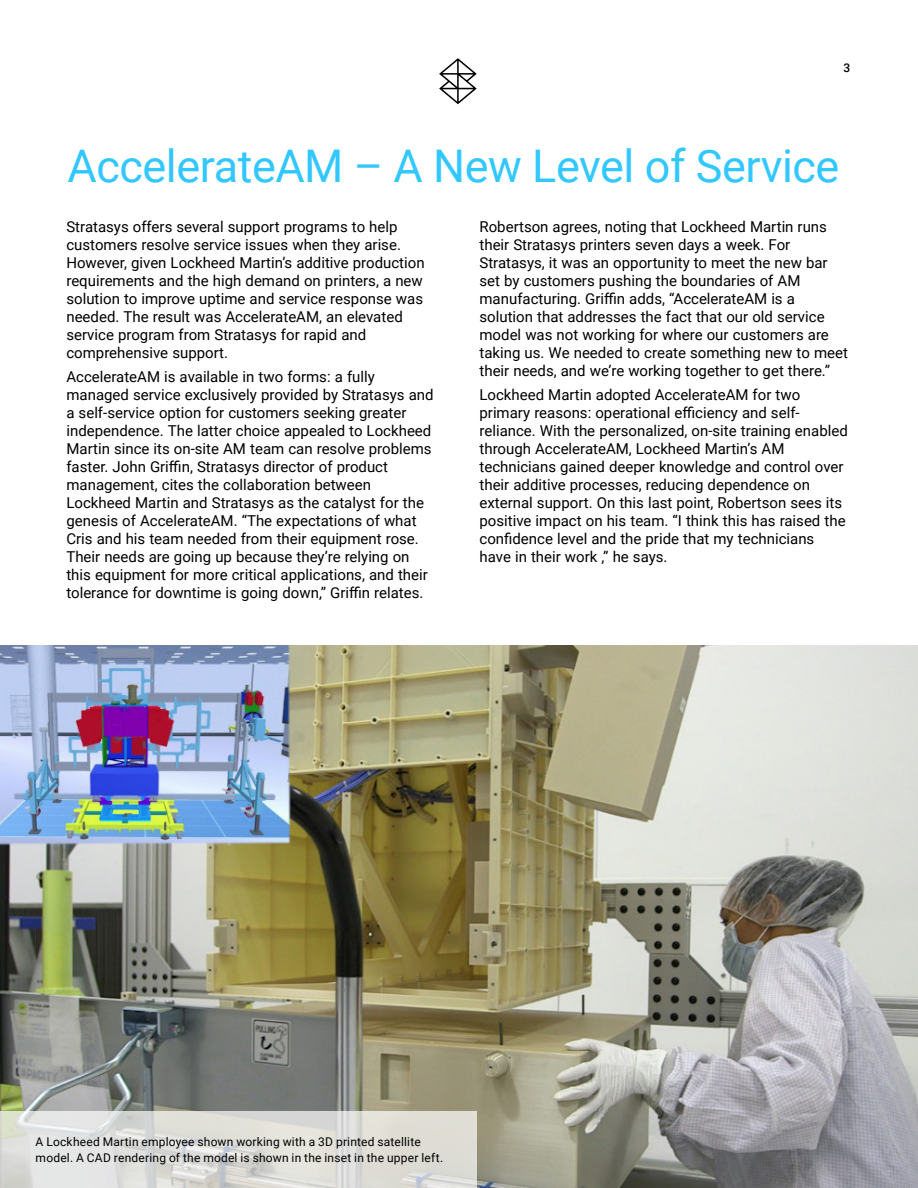
<style>
.page{position:relative;width:918px;height:1188px;background:#fff}
.page>*{position:absolute;margin:0;border:0;box-sizing:border-box;transform-origin:0 0}
.t1{font:45px "Roboto";letter-spacing:-.01em;color:#32c8ff}
.t2{font:15px/18px "Roboto";color:#000}
.t3{font:12px/16.5px "Roboto";letter-spacing:.015em;color:#000}
.t4{font:500 12px "Roboto";color:#000}
</style>
<div class="page">
<img style="left:0;top:646px;width:918px;height:542px">
<svg style="left:0;top:1111px;width:477px;height:77px;background:#ddddd8"></svg>
<svg style="left:439px;top:58px;width:38px;height:46px"></svg>
<p class="t4" style="left:843px;top:59px;width:8px">3</p>
<h1 class="t1" style="left:68px;top:135px;width:773px">AccelerateAM – A New Level of Service</h1>
<p class="t2" style="left:66px;top:217px;width:360px">Stratasys offers several support programs to help customers resolve service issues when they arise.<br>However, given Lockheed Martin’s additive production requirements and the high demand on printers, a new solution to improve uptime and service response was needed. The result was AccelerateAM, an elevated service program from Stratasys for rapid and comprehensive support.</p>
<p class="t2" style="left:66px;top:367px;width:369px">AccelerateAM is available in two forms: a fully managed service exclusively provided by Stratasys and a self-service option for customers seeking greater independence. The latter choice appealed to Lockheed Martin since its on-site AM team can resolve problems faster. John Griffin, Stratasys director of product management, cites the collaboration between Lockheed Martin and Stratasys as the catalyst for the genesis of AccelerateAM. “The expectations of what Cris and his team needed from their equipment rose.<br>Their needs are going up because they’re relying on this equipment for more critical applications, and their tolerance for downtime is going down,” Griffin relates.</p>
<p class="t2" style="left:480px;top:217px;width:370px">Robertson agrees, noting that Lockheed Martin runs their Stratasys printers seven days a week. For Stratasys, it was an opportunity to meet the new bar set by customers pushing the boundaries of AM manufacturing. Griffin adds, “AccelerateAM is a solution that addresses the fact that our old service model was not working for where our customers are taking us. We needed to create something new to meet their needs, and we’re working together to get there.”</p>
<p class="t2" style="left:480px;top:385px;width:370px">Lockheed Martin adopted AccelerateAM for two primary reasons: operational efficiency and self&shy;reliance. With the personalized, on-site training enabled through AccelerateAM, Lockheed Martin’s AM technicians gained deeper knowledge and control over their additive processes, reducing dependence on external support. On this last point, Robertson sees its positive impact on his team. “I think this has raised the confidence level and the pride that my technicians have in their work ,” he says.</p>
<p class="t3" style="left:36px;top:1133px;width:409px">A Lockheed Martin employee shown working with a 3D printed satellite model. A CAD rendering of the model is shown in the inset in the upper left.</p>
</div>
